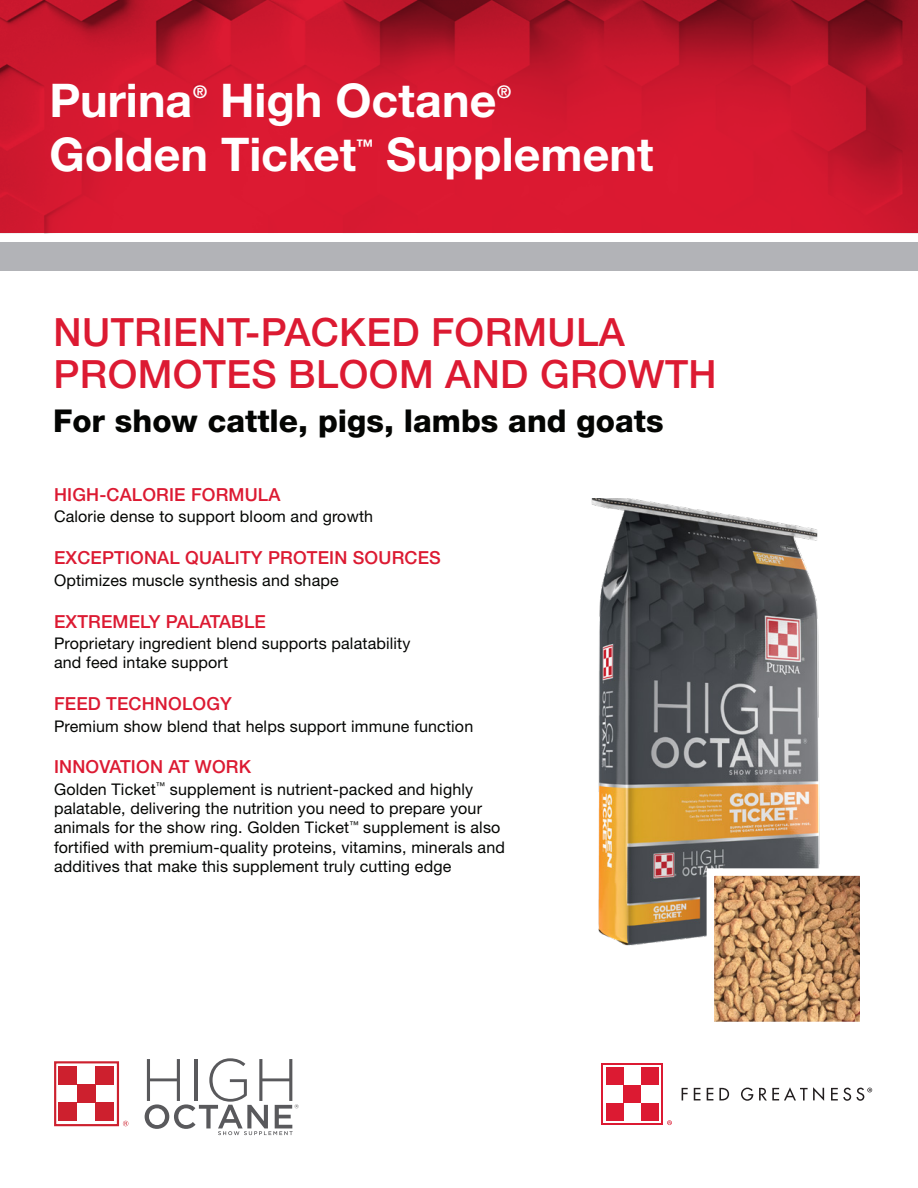
<style>
.page{position:relative;width:918px;height:1188px;background:#fff}
.page>*{position:absolute;margin:0;border:0;box-sizing:border-box;transform-origin:0 0}
.Page_Title{font:700 46.5px "Helvetica Neue LT Std";color:#fff}
.Header_-_Large_Red{font:500 39px/42px "Helvetica Neue LT Std";letter-spacing:.01em;color:#dc1a32}
.Subhead_-_Bold_Black{font:800 31.5px "Helvetica Neue LT Std";color:#040503}
.Header_-_Small_Red{font:500 18px "Helvetica Neue LT Std";letter-spacing:.01em;color:#dc1a32}
.Page_Title-2{font:700 17.55px "Helvetica Neue LT Std";color:#fff}
.Body{font:16.05px/19.2px "Helvetica Neue LT Std";letter-spacing:.01em;color:#040503}
</style>
<div class="page">
<img style="left:591px;top:498px;width:229px;height:448px">
<img style="left:0;top:0;width:918px;height:234px">
<div style="left:0;top:243px;width:918px;height:28px;background:#b2b3b7"></div>
<img style="left:716px;top:877px;width:142px;height:143px">
<div style="left:707px;top:868px;width:160px;height:161px;border:8px solid #fff"></div>
<svg style="left:601px;top:1063px;width:62px;height:62px"></svg>
<div style="left:604px;top:1065px;width:57px;height:58px;background:#fff"></div>
<div style="left:606px;top:1067px;width:18px;height:18px;background:#dc1a32"></div>
<div style="left:641px;top:1103px;width:18px;height:18px;background:#dc1a32"></div>
<div style="left:606px;top:1103px;width:18px;height:18px;background:#dc1a32"></div>
<div style="left:641px;top:1067px;width:18px;height:18px;background:#dc1a32"></div>
<div style="left:624px;top:1085px;width:17px;height:18px;background:#dc1a32"></div>
<svg style="left:667px;top:1120px;width:5px;height:5px"></svg>
<svg style="left:682px;top:1087px;width:142px;height:14px"></svg>
<svg style="left:831px;top:1088px;width:41px;height:13px"></svg>
<div style="left:59px;top:1066px;width:18px;height:18px;background:#cd202e"></div>
<div style="left:77px;top:1084px;width:19px;height:19px;background:#cd202e"></div>
<div style="left:96px;top:1066px;width:18px;height:18px;background:#cd202e"></div>
<div style="left:59px;top:1103px;width:18px;height:18px;background:#cd202e"></div>
<div style="left:96px;top:1103px;width:18px;height:18px;background:#cd202e"></div>
<div style="left:54px;top:1061px;width:65px;height:65px;border:2px solid #cd202e"></div>
<svg style="left:123px;top:1121px;width:5px;height:5px"></svg>
<svg style="left:145px;top:1058px;width:154px;height:77px"></svg>
<p class="Page_Title" style="left:49px;top:71px;width:144px">Purina</p>
<p class="Page_Title-2" style="left:193px;top:80px;width:15px">®</p>
<p class="Page_Title" style="left:220px;top:71px;width:278px">High Octane</p>
<p class="Page_Title-2" style="left:497px;top:80px;width:15px">®</p>
<p class="Page_Title" style="left:49px;top:125px;width:308px">Golden Ticket</p>
<p class="Page_Title-2" style="left:356px;top:134px;width:19px">™</p>
<p class="Page_Title" style="left:386px;top:125px;width:269px">Supplement</p>
<p class="Header_-_Large_Red" style="left:54px;top:311px;width:665px">NUTRIENT-PACKED FORMULA<br>PROMOTES BLOOM AND GROWTH</p>
<p class="Subhead_-_Bold_Black" style="left:53px;top:402px;width:612px">For show cattle, pigs, lambs and goats</p>
<p class="Header_-_Small_Red" style="left:54px;top:484px;width:228px">HIGH-CALORIE FORMULA</p>
<p class="Body" style="left:54px;top:507px;width:321px">Calorie dense to support bloom and growth</p>
<p class="Header_-_Small_Red" style="left:54px;top:547px;width:388px">EXCEPTIONAL QUALITY PROTEIN SOURCES</p>
<p class="Body" style="left:54px;top:570px;width:286px">Optimizes muscle synthesis and shape</p>
<p class="Header_-_Small_Red" style="left:54px;top:610px;width:214px">EXTREMELY PALATABLE</p>
<p class="Body" style="left:54px;top:633px;width:358px">Proprietary ingredient blend supports palatability and feed intake support</p>
<p class="Header_-_Small_Red" style="left:54px;top:693px;width:179px">FEED TECHNOLOGY</p>
<p class="Body" style="left:54px;top:716px;width:421px">Premium show blend that helps support immune function</p>
<p class="Header_-_Small_Red" style="left:54px;top:756px;width:199px">INNOVATION AT WORK</p>
<p class="Body" style="left:54px;top:779px;width:452px">Golden Ticket<sup>™</sup> supplement is nutrient-packed and highly palatable, delivering the nutrition you need to prepare your animals for the show ring. Golden Ticket<sup>™</sup> supplement is also fortified with premium-quality proteins, vitamins, minerals and additives that make this supplement truly cutting edge</p>
</div>
